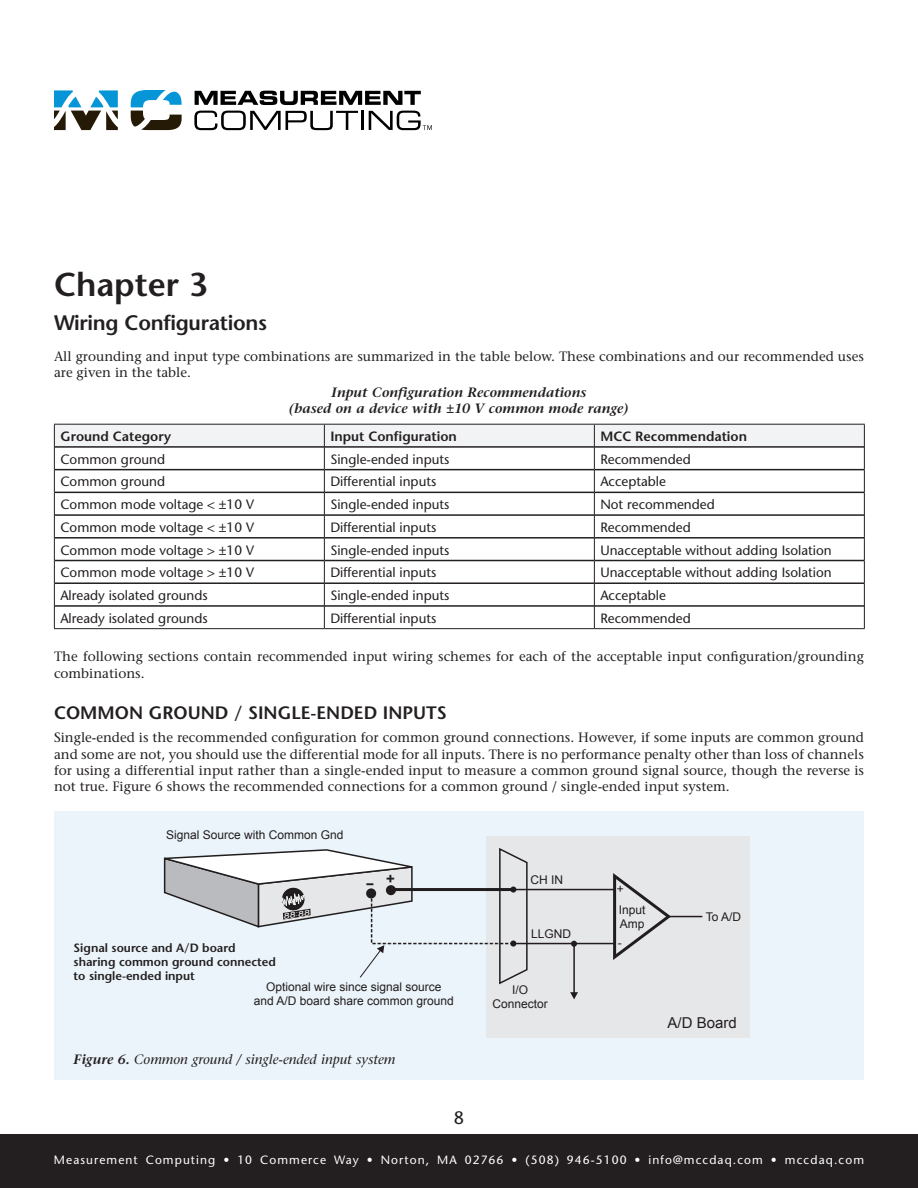
<style>
.page{position:relative;width:918px;height:1188px;background:#fff}
.page>*{position:absolute;margin:0;border:0;box-sizing:border-box;transform-origin:0 0}
.t1{font:600 33px "Stone Sans";color:#231f20}
.t2{font:600 21px "Stone Sans";letter-spacing:-.015em;color:#231f20}
.t3{font:600 18px "Stone Sans";color:#231f20}
.t4{font:18px "Stone Sans";color:#231f20}
.t5{font:15px "Arial";color:#211d1e}
.t6{font:700 15px "Arial";color:#211d1e;scale:1.71 1}
.t7{font:13.5px/16.2px "Stone Serif";color:#231f20}
.t8{font:13.5px "Stone Sans";color:#231f20}
.t9{font:italic 600 13.5px/16.2px "Stone Serif";color:#231f20;text-align:center}
.t10{font:600 13.5px "Stone Sans";color:#231f20}
.t11{font:italic 13.5px "Stone Serif";color:#231f20}
.t12{font:12px/14.4px "Arial";color:#211d1e;text-align:center}
.t13{font:12px "Stone Sans";letter-spacing:.09em;color:#fff}
.t14{font:600 12px/14.4px "Stone Sans";color:#231f20}
.t15{font:italic 7.65px "Arial";color:#fff;scale:1.37 1}
.s1{font-weight:600}
</style>
<div class="page">
<div style="left:0;top:1134px;width:918px;height:54px;background:#231f20"></div>
<svg style="left:195px;top:91px;width:226px;height:14px"></svg>
<svg style="left:194px;top:111px;width:164px;height:19px"></svg>
<hr style="left:361px;top:111px;width:3px;height:19px;background:#010000">
<svg style="left:369px;top:111px;width:63px;height:19px"></svg>
<svg style="left:54px;top:90px;width:64px;height:40px"></svg>
<svg style="left:131px;top:90px;width:51px;height:40px"></svg>
<div style="left:54px;top:811px;width:810px;height:269px;background:#ebf4fa"></div>
<svg style="left:54px;top:424px;width:811px;height:204px"></svg>
<hr style="left:54px;top:628px;width:270px;height:1px;background:#231f20">
<hr style="left:324px;top:628px;width:270px;height:1px;background:#231f20">
<hr style="left:594px;top:628px;width:271px;height:1px;background:#231f20">
<div style="left:486px;top:836px;width:264px;height:202px;background:#e6e7e9"></div>
<svg style="left:610px;top:873px;width:64px;height:87px"></svg>
<hr style="left:513px;top:889px;width:102px;height:1px;background:#211d1e">
<hr style="left:513px;top:943px;width:102px;height:1px;background:#211d1e">
<hr style="left:669px;top:916px;width:33px;height:1px;background:#211d1e">
<hr style="left:573px;top:943px;width:2px;height:52px;background:#211d1e">
<svg style="left:570px;top:992px;width:8px;height:7px"></svg>
<svg style="left:571px;top:941px;width:6px;height:6px"></svg>
<svg style="left:163px;top:848px;width:365px;height:137px"></svg>
<h1 class="t1" style="left:54px;top:264px;width:156px">Chapter 3</h1>
<h2 class="t2" style="left:54px;top:309px;width:215px">Wiring Configurations</h2>
<p class="t7" style="left:54px;top:348px;width:811px">All grounding and input type combinations are summarized in the table below. These combinations and our recommended uses are given in the table.</p>
<p class="t9" style="left:289px;top:384px;width:342px">Input Configuration Recommendations<br>(based on a device with ±10 V common mode range)</p>
<p class="t10" style="left:60px;top:428px;width:112px">Ground Category</p>
<p class="t10" style="left:330px;top:428px;width:128px">I nput Configuration</p>
<p class="t10" style="left:600px;top:428px;width:148px">MCC Recommendation</p>
<p class="t8" style="left:60px;top:451px;width:106px">Common ground</p>
<p class="t8" style="left:330px;top:451px;width:121px">Single-ended inputs</p>
<p class="t8" style="left:600px;top:451px;width:92px">Recommended</p>
<p class="t8" style="left:60px;top:473px;width:106px">Common ground</p>
<p class="t8" style="left:330px;top:473px;width:107px">Differential inputs</p>
<p class="t8" style="left:600px;top:473px;width:67px">Acceptable</p>
<p class="t8" style="left:60px;top:496px;width:195px">Common mode voltage &lt; ±10 V</p>
<p class="t8" style="left:330px;top:496px;width:121px">Single-ended inputs</p>
<p class="t8" style="left:600px;top:496px;width:116px">Not recommended</p>
<p class="t8" style="left:60px;top:519px;width:195px">Common mode voltage &lt; ±10 V</p>
<p class="t8" style="left:330px;top:519px;width:107px">Differential inputs</p>
<p class="t8" style="left:600px;top:519px;width:92px">Recommended</p>
<p class="t8" style="left:60px;top:542px;width:195px">Common mode voltage &gt; ±10 V</p>
<p class="t8" style="left:330px;top:542px;width:121px">Single-ended inputs</p>
<p class="t8" style="left:600px;top:542px;width:233px">Unacceptable without adding Isolation</p>
<p class="t8" style="left:60px;top:564px;width:195px">Common mode voltage &gt; ±10 V</p>
<p class="t8" style="left:330px;top:564px;width:107px">Differential inputs</p>
<p class="t8" style="left:600px;top:564px;width:233px">Unacceptable without adding Isolation</p>
<p class="t8" style="left:60px;top:587px;width:149px">Already isolated grounds</p>
<p class="t8" style="left:330px;top:587px;width:121px">Single-ended inputs</p>
<p class="t8" style="left:600px;top:587px;width:67px">Acceptable</p>
<p class="t8" style="left:60px;top:610px;width:149px">Already isolated grounds</p>
<p class="t8" style="left:330px;top:610px;width:107px">Differential inputs</p>
<p class="t8" style="left:600px;top:610px;width:92px">Recommended</p>
<p class="t7" style="left:54px;top:648px;width:811px">The following sections contain recommended input wiring schemes for each of the acceptable input configuration/grounding combinations.</p>
<h3 class="t3" style="left:54px;top:702px;width:383px">Common ground / single-ended inputs</h3>
<p class="t7" style="left:54px;top:729px;width:812px;text-align:justify">Single-ended is the recommended configuration for common ground connections. However, if some inputs are common ground and some are not, you should use the differential mode for all inputs. There is no performance penalty other than loss of channels for using a differential input rather than a single-ended input to measure a common ground signal source, though the reverse is not true. Figure 6 shows the recommended connections for a common ground / single-ended input system.</p>
<p class="t12" style="left:166px;top:828px;width:179px">Signal Source with Common Gnd</p>
<p class="t15" style="left:283px;top:911px;width:21px;rotate:-9deg">88 88</p>
<p class="t6" style="left:365px;top:871px;width:19px">- +</p>
<p class="t14" style="left:74px;top:940px;width:204px">Signal source and A/D board sharing common ground connected to single-ended input</p>
<p class="t12" style="left:254px;top:980px;width:202px">Optional wire since signal source<br>and A/D board share common ground</p>
<p class="t11" style="left:74px;top:1051px;width:323px"><span class="s1">Figure 6.</span> Common ground / single-ended input system</p>
<h3 class="t4" style="left:454px;top:1107px;width:12px">8</h3>
<p class="t12" style="left:531px;top:873px;width:34px">CH IN</p>
<p class="t12" style="left:531px;top:927px;width:42px">LLGND</p>
<p class="t12" style="left:492px;top:982px;width:57px">I/O<br>Connector</p>
<p class="t12" style="left:617px;top:882px;width:9px">+</p>
<p class="t12" style="left:619px;top:903px;width:28px;text-align:left">Input<br>Amp</p>
<p class="t12" style="left:706px;top:910px;width:37px">To A/D</p>
<p class="t12" style="left:618px;top:936px;width:5px">-</p>
<p class="t5" style="left:668px;top:1013px;width:71px">A/D Board</p>
<p class="t13" style="left:54px;top:1152px;width:812px">Measurement Computing • 10 Commerce Way • Norton, MA 02766 • (508) 946-5100 • info@mccdaq.com • mccdaq.com</p>
</div>
